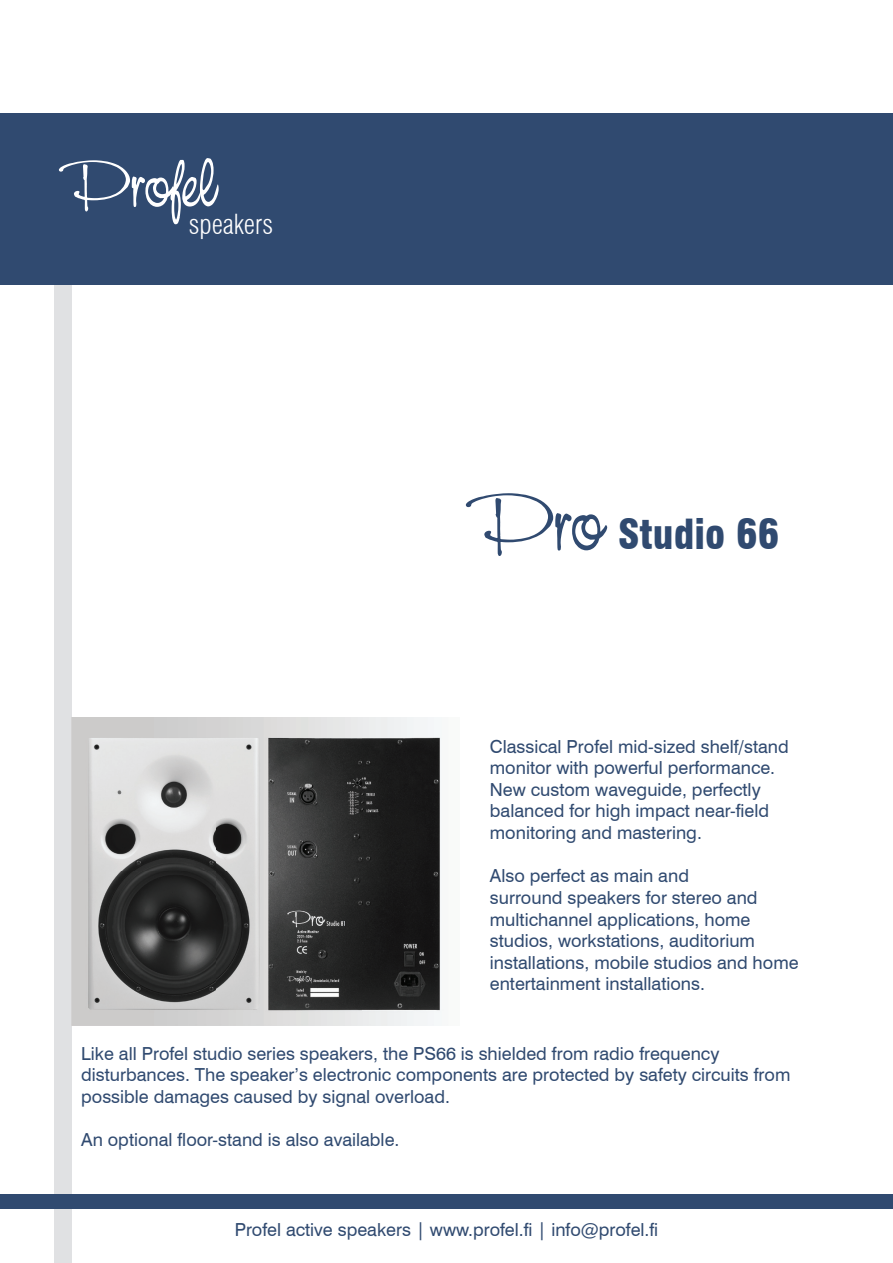
<style>
.page{position:relative;width:893px;height:1263px;background:#fff}
.page>*{position:absolute;margin:0;border:0;box-sizing:border-box;transform-origin:0 0}
.t1{font:66px "Nevison Cas D";color:#fff}
.t2{font:900 condensed 40.5px "Swiss 721 BT";color:#304a70}
.t3{font:300 condensed 27px "Swiss 721 BT";color:#fff}
.t4{font:18px/21.6px "Swiss 721 BT";color:#304a70}
.s1{font-family:"Nevison Cas D";font-weight:400;font-stretch:normal;font-size:81px}
</style>
<div class="page">
<div style="left:54px;top:172px;width:17px;height:1091px;background:#e0e1e3"></div>
<div style="left:0;top:113px;width:893px;height:172px;background:#304a70"></div>
<div style="left:0;top:1194px;width:893px;height:14px;background:#304a70"></div>
<img style="left:71px;top:717px;width:370px;height:308px">
<h1 class="t1" style="left:64px;top:144px;width:153px">Profel</h1>
<h3 class="t3" style="left:189px;top:208px;width:86px">speakers</h3>
<h2 class="t2" style="left:472px;top:510px;width:309px"><span class="s1">Pro</span> Studio 66</h2>
<p class="t4" style="left:490px;top:735px;width:300px">Classical Profel mid-sized shelf/stand monitor with powerful performance.<br>New custom waveguide, perfectly balanced for high impact near-field monitoring and mastering.</p>
<p class="t4" style="left:490px;top:865px;width:310px">Also perfect as main and<br>surround speakers for stereo and multichannel applications, home studios, workstations, auditorium installations, mobile studios and home entertainment installations.</p>
<p class="t4" style="left:81px;top:1042px;width:711px">Like all Profel studio series speakers, the PS66 is shielded from radio frequency disturbances. The speaker’s electronic components are protected by safety circuits from possible damages caused by signal overload.</p>
<p class="t4" style="left:81px;top:1129px;width:320px">An optional floor-stand is also available.</p>
<p class="t4" style="left:235px;top:1219px;width:425px">Profel active speakers | www.profel.fi | info@profel.fi</p>
</div>
